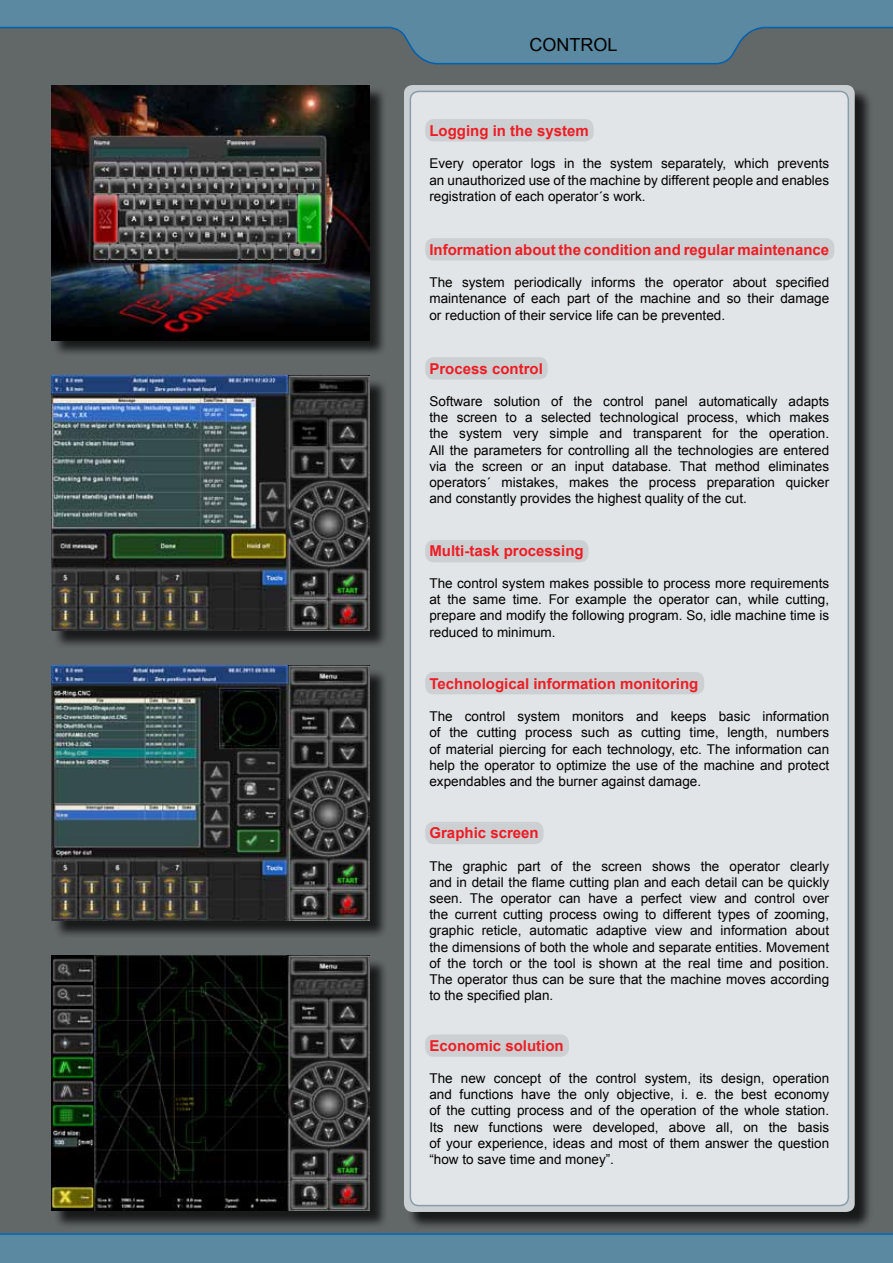
<style>
.page{position:relative;width:893px;height:1263px;background:#fff}
.page>*{position:absolute;margin:0;border:0;box-sizing:border-box;transform-origin:0 0}
.t1{font:18px "Arial";color:#000}
.t2{font:700 15px "Arial";color:#ed1d24}
.t3{font:13.5px/16.2px "Arial";color:#000;text-align:justify}
</style>
<div class="page">
<div style="left:0;top:65px;width:893px;height:1168px;background:#626768"></div>
<div style="left:0;top:1233px;width:893px;height:30px;background:#5a89a1"></div>
<hr style="left:0;top:1233px;width:893px;height:2px;background:#0061af">
<div style="left:0;top:0;width:893px;height:28px;background:#5a89a1"></div>
<svg style="left:0;top:26px;width:893px;height:39px;background:#5b727f"></svg>
<div style="left:406px;top:87px;width:467px;height:1143px;background:#000;opacity:.75"></div>
<svg style="left:404px;top:85px;width:451px;height:1127px;background:#bfc6ca"></svg>
<div style="left:410px;top:91px;width:438px;height:1114px;background:#e2e5e7;border-radius:9px"></div>
<div style="left:425px;top:1034px;width:144px;height:23px;background:#cdd0d2;border-radius:9px"></div>
<div style="left:425px;top:822px;width:118px;height:22px;background:#cdd0d2;border-radius:9px"></div>
<div style="left:425px;top:672px;width:279px;height:22px;background:#cdd0d2;border-radius:9px"></div>
<div style="left:425px;top:540px;width:163px;height:22px;background:#cdd0d2;border-radius:9px"></div>
<div style="left:425px;top:357px;width:123px;height:22px;background:#cdd0d2;border-radius:9px"></div>
<div style="left:425px;top:238px;width:409px;height:22px;background:#cdd0d2;border-radius:9px"></div>
<div style="left:425px;top:119px;width:169px;height:22px;background:#cdd0d2;border-radius:9px"></div>
<div style="left:53px;top:958px;width:336px;height:271px;background:#000;opacity:.75"></div>
<img style="left:51px;top:955px;width:319px;height:256px">
<div style="left:53px;top:668px;width:336px;height:271px;background:#000;opacity:.75"></div>
<img style="left:51px;top:666px;width:319px;height:255px">
<div style="left:53px;top:378px;width:336px;height:272px;background:#000;opacity:.75"></div>
<img style="left:51px;top:376px;width:319px;height:255px">
<div style="left:52px;top:86px;width:335px;height:271px;background:#000;opacity:.75"></div>
<img style="left:51px;top:85px;width:319px;height:255px">
<h1 class="t1" style="left:529px;top:33px;width:90px">CONTROL</h1>
<p class="t2" style="left:429px;top:121px;width:161px">Logging in the system</p>
<p class="t3" style="left:429px;top:156px;width:401px">Every operator logs in the system separately, which prevents an unauthorized use of the machine by different people and enables registration of each operator´s work.</p>
<p class="t2" style="left:429px;top:240px;width:401px">Information about the condition and regular maintenance</p>
<p class="t3" style="left:429px;top:275px;width:401px">The system periodically informs the operator about specified maintenance of each part of the machine and so their damage or reduction of their service life can be prevented.</p>
<p class="t2" style="left:429px;top:358px;width:115px">Process control</p>
<p class="t3" style="left:429px;top:393px;width:401px">Software solution of the control panel automatically adapts the screen to a selected technological process, which makes the system very simple and transparent for the operation.<br>All the parameters for controlling all the technologies are entered via the screen or an input database. That method eliminates operators´ mistakes, makes the process preparation quicker and constantly provides the highest quality of the cut.</p>
<p class="t2" style="left:429px;top:540px;width:156px">Multi-task processing</p>
<p class="t3" style="left:429px;top:575px;width:401px">The control system makes possible to process more requirements at the same time. For example the operator can, while cutting, prepare and modify the following program. So, idle machine time is reduced to minimum.</p>
<p class="t2" style="left:429px;top:673px;width:270px">Technological information monitoring</p>
<p class="t3" style="left:429px;top:708px;width:401px">The control system monitors and keeps basic information of the cutting process such as cutting time, length, numbers of material piercing for each technology, etc. The information can help the operator to optimize the use of the machine and protect expendables and the burner against damage.</p>
<p class="t2" style="left:429px;top:823px;width:111px">Graphic screen</p>
<p class="t3" style="left:429px;top:858px;width:401px">The graphic part of the screen shows the operator clearly and in detail the flame cutting plan and each detail can be quickly seen. The operator can have a perfect view and control over the current cutting process owing to different types of zooming, graphic reticle, automatic adaptive view and information about the dimensions of both the whole and separate entities. Movement of the torch or the tool is shown at the real time and position.<br>The operator thus can be sure that the machine moves according to the specified plan.</p>
<p class="t2" style="left:429px;top:1035px;width:136px">Economic solution</p>
<p class="t3" style="left:429px;top:1070px;width:401px">The new concept of the control system, its design, operation and functions have the only objective, i. e. the best economy of the cutting process and of the operation of the whole station.<br>Its new functions were developed, above all, on the basis of your experience, ideas and most of them answer the question “how to save time and money”.</p>
</div>
